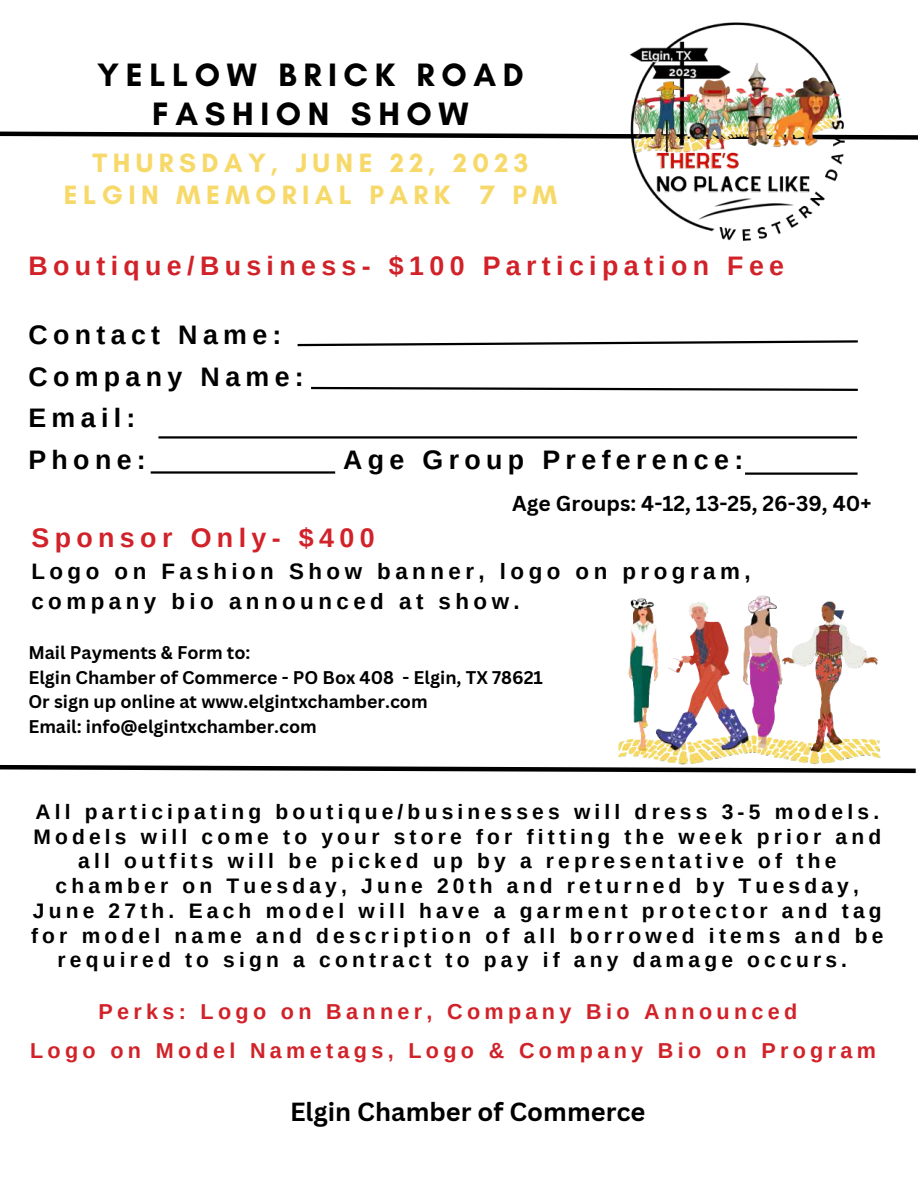
<style>
.page{position:relative;width:918px;height:1188px;background:#fff}
.page>*{position:absolute;margin:0;border:0;box-sizing:border-box;transform-origin:0 0}
.t1{font:700 33px/39.3px "Glacial Indifference";letter-spacing:.2em;color:#000;text-align:center}
.t2{font:700 27px/31.5px "Glacial Indifference";letter-spacing:.2em;color:#f7d96a;text-align:center}
.t3{font:700 26.85px/41.7px "Arimo";letter-spacing:.2em;color:#000}
.t4{font:700 26.85px "Arimo";letter-spacing:.2em;color:#d12229}
.t5{font:700 25.5px "Canva Sans";color:#000}
.t6{font:700 22.35px/30.3px "Arimo";letter-spacing:.2em;color:#000}
.t7{font:700 21.6px/39.3px "Arimo";letter-spacing:.2em;color:#d12229;text-align:center}
.t8{font:700 21px/24.8px "Arimo";letter-spacing:.2em;color:#000;text-align:center}
.t9{font:700 21px "Canva Sans";color:#000}
.t10{font:700 17.85px/24.8px "Canva Sans";color:#000}
</style>
<div class="page">
<svg style="left:0;top:131px;width:918px;height:9px"></svg>
<hr style="left:158px;top:436px;width:699px;height:3px;background:#000">
<svg style="left:297px;top:340px;width:561px;height:7px"></svg>
<svg style="left:311px;top:386px;width:547px;height:5px"></svg>
<hr style="left:151px;top:471px;width:184px;height:3px;background:#000">
<hr style="left:745px;top:473px;width:113px;height:2px;background:#000">
<svg style="left:0;top:765px;width:916px;height:9px"></svg>
<img style="left:607px;top:595px;width:299px;height:179px">
<img style="left:627px;top:22px;width:237px;height:219px">
<h1 class="t1" style="left:97px;top:54px;width:428px">YELLOW BRICK ROAD<br>FASHION SHOW</h1>
<p class="t2" style="left:64px;top:147px;width:495px">THURSDAY, JUNE 22, 2023<br>ELGIN MEMORIAL PARK 7 PM</p>
<p class="t4" style="left:28px;top:248px;width:757px">Boutique/Business- $100 Participation Fee</p>
<p class="t3" style="left:28px;top:314px;width:277px">Contact Name:<br>Company Name:<br>Email:<br>Phone:</p>
<p class="t3" style="left:343px;top:439px;width:402px">Age Group Preference:</p>
<p class="t9" style="left:512px;top:490px;width:361px">Age Groups: 4-12, 13-25, 26-39, 40+</p>
<p class="t4" style="left:31px;top:520px;width:345px">Sponsor Only- $400</p>
<p class="t6" style="left:31px;top:556px;width:721px">Logo on Fashion Show banner, logo on program, company bio announced at show.</p>
<p class="t10" style="left:28px;top:640px;width:516px">Mail Payments &amp; Form to:<br>Elgin Chamber of Commerce - PO Box 408 - Elgin, TX 78621<br>Or sign up online at www.elgintxchamber.com<br>Email: info@elgintxchamber.com</p>
<p class="t8" style="left:31px;top:799px;width:854px">All participating boutique/businesses will dress 3-5 models.<br>Models will come to your store for fitting the week prior and all outfits will be picked up by a representative of the chamber on Tuesday, June 20th and returned by Tuesday, June 27th. Each model will have a garment protector and tag for model name and description of all borrowed items and be required to sign a contract to pay if any damage occurs.</p>
<p class="t7" style="left:30px;top:992px;width:847px">Perks: Logo on Banner, Company Bio Announced<br>Logo on Model Nametags, Logo &amp; Company Bio on Program</p>
<p class="t5" style="left:290px;top:1096px;width:357px">Elgin Chamber of Commerce</p>
</div>
